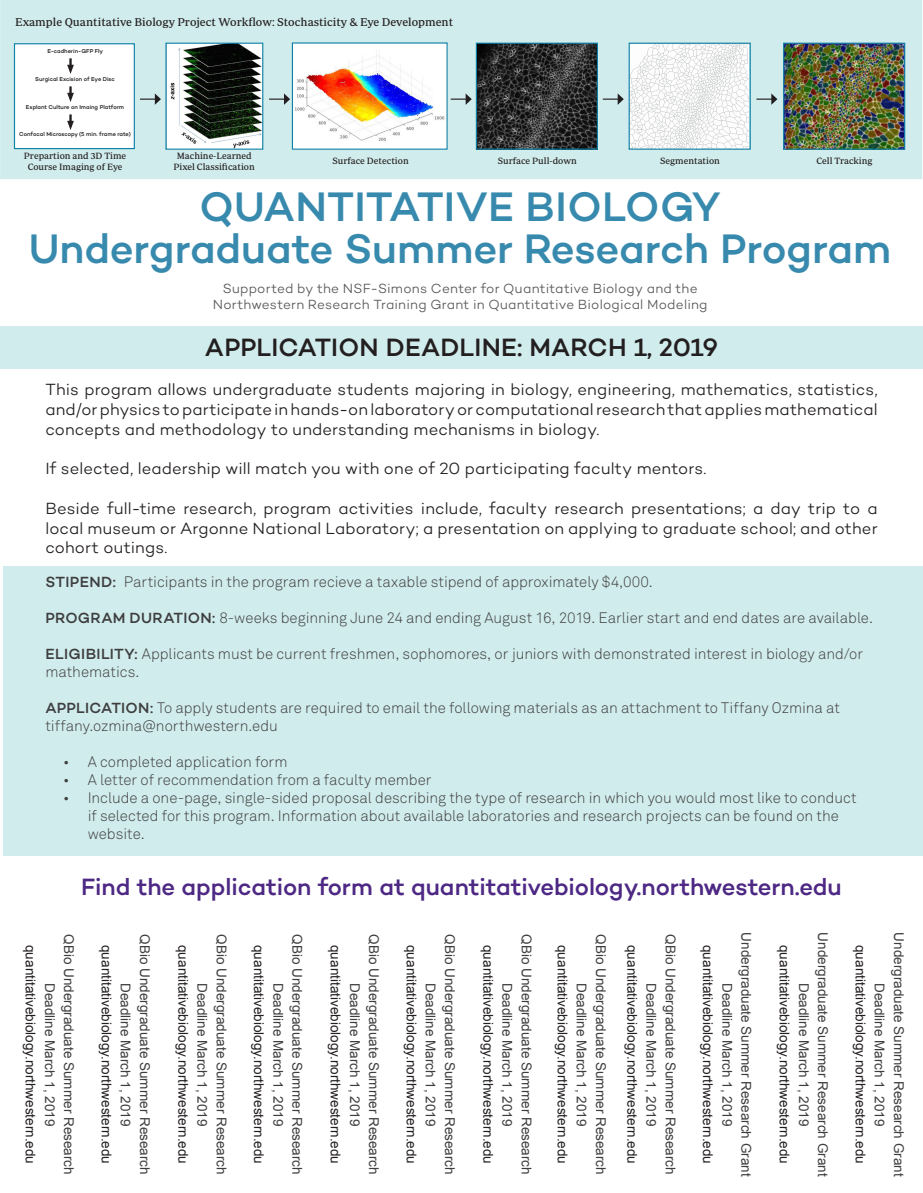
<style>
.page{position:relative;width:923px;height:1193px;background:#fff}
.page>*{position:absolute;margin:0;border:0;box-sizing:border-box;transform-origin:0 0}
.t1{font:500 42px/42px "Campton";letter-spacing:-.005em;color:#378aad;text-align:center}
.t2{font:500 25.5px "Campton";letter-spacing:.01em;color:#231f20}
.t3{font:500 24px "Campton";letter-spacing:-.005em;color:#4d2884}
.t4{font:300 16.5px/19.8px "Campton";letter-spacing:.005em;color:#231f20;text-align:justify}
.t5{font:300 15px/18px "Akkurat Pro";color:#3e3e3f}
.t6{font:13.5px "Arial";color:#3e3e3f}
.t7{font:13.5px "Arial";color:#231f20}
.t8{font:300 13.5px/16.2px "Campton";letter-spacing:.015em;color:#57585a;text-align:center}
.t9{font:11.55px "Periodico Text";color:#231f20}
.t10{font:9.3px/11.1px "Periodico Text";color:#231f20;text-align:center}
.t11{font:500 5.85px "Campton";letter-spacing:-.005em;color:#231f20}
.s1{font-family:"Campton";font-weight:500}
</style>
<div class="page">
<div style="left:0;top:326px;width:922px;height:42px;background:#d1ecec"></div>
<div style="left:3px;top:567px;width:919px;height:289px;background:#d1ecec"></div>
<div style="left:1px;top:0;width:920px;height:179px;background:#d1ecec"></div>
<img style="left:785px;top:45px;width:118px;height:103px">
<div style="left:783px;top:43px;width:122px;height:107px;border:1px solid #0f81a7"></div>
<img style="left:630px;top:45px;width:118px;height:103px">
<div style="left:628px;top:43px;width:122px;height:107px;border:1px solid #0f81a7"></div>
<img style="left:478px;top:45px;width:118px;height:103px">
<div style="left:476px;top:43px;width:122px;height:107px;border:1px solid #0f81a7"></div>
<img style="left:294px;top:44px;width:151px;height:104px">
<img style="left:167px;top:45px;width:94px;height:103px">
<div style="left:165px;top:43px;width:98px;height:107px;border:1px solid #0f81a7"></div>
<svg style="left:140px;top:93px;width:21px;height:12px"></svg>
<svg style="left:269px;top:93px;width:21px;height:12px"></svg>
<svg style="left:451px;top:93px;width:21px;height:12px"></svg>
<svg style="left:602px;top:93px;width:21px;height:12px"></svg>
<svg style="left:756px;top:93px;width:21px;height:12px"></svg>
<div style="left:14px;top:43px;width:121px;height:106px;background:#fff;border:1px solid #0f81a7"></div>
<svg style="left:67px;top:58px;width:7px;height:16px"></svg>
<svg style="left:67px;top:86px;width:7px;height:16px"></svg>
<svg style="left:67px;top:114px;width:7px;height:16px"></svg>
<p class="t9" style="left:15px;top:15px;width:439px">Example Quantitative Biology Project Workflow: Stochasticity &amp; Eye Development</p>
<p class="t11" style="left:47px;top:47px;width:57px">E-cadherin-GFP Fly</p>
<p class="t11" style="left:35px;top:75px;width:81px">Surgical Excision of Eye Disc</p>
<p class="t11" style="left:26px;top:103px;width:100px">Explant Culture on Imaing Platform</p>
<p class="t11" style="left:19px;top:131px;width:113px">Confocal Microscopy (5 min. frame rate)</p>
<p class="t10" style="left:24px;top:150px;width:104px">Prepartion and 3D Time<br>Course Imaging of Eye</p>
<p class="t10" style="left:173px;top:150px;width:83px">Machine-Learned<br>Pixel Classification</p>
<p class="t10" style="left:332px;top:155px;width:78px">Surface Detection</p>
<p class="t10" style="left:497px;top:155px;width:81px">Surface Pull-down</p>
<p class="t10" style="left:660px;top:155px;width:61px">Segmentation</p>
<p class="t10" style="left:816px;top:155px;width:58px">Cell Tracking</p>
<p class="t1" style="left:29px;top:184px;width:864px">QUANTITATIVE BIOLOGY<br>Undergraduate Summer Research Program</p>
<p class="t8" style="left:213px;top:280px;width:496px">Supported by the NSF-Simons Center for Quantitative Biology and the<br>Northwestern Research Training Grant in Quantitative Biological Modeling</p>
<p class="t2" style="left:205px;top:331px;width:514px">APPLICATION DEADLINE: MARCH 1, 2019</p>
<p class="t4" style="left:45px;top:379px;width:833px">This program allows undergraduate students majoring in biology, engineering, mathematics, statistics, and/or physics to participate in hands-on laboratory or computational research that applies mathematical concepts and methodology to understanding mechanisms in biology.</p>
<p class="t4" style="left:45px;top:458px;width:662px">If selected, leadership will match you with one of 20 participating faculty mentors.</p>
<p class="t4" style="left:45px;top:498px;width:833px">Beside full-time research, program activities include, faculty research presentations; a day trip to a local museum or Argonne National Laboratory; a presentation on applying to graduate school; and other cohort outings.</p>
<p class="t5" style="left:45px;top:572px;width:609px"><span class="s1">STIPEND:</span> Participants in the program recieve a taxable stipend of approximately $4,000.</p>
<p class="t5" style="left:45px;top:608px;width:829px"><span class="s1">PROGRAM DURATION:</span> 8-weeks beginning June 24 and ending August 16, 2019. Earlier start and end dates are available.</p>
<p class="t5" style="left:45px;top:644px;width:819px"><span class="s1">ELIGIBILITY:</span> Applicants must be current freshmen, sophomores, or juniors with demonstrated interest in biology and/or mathematics.</p>
<p class="t5" style="left:45px;top:698px;width:796px"><span class="s1">APPLICATION:</span> To apply students are required to email the following materials as an attachment to Tiffany Ozmina at tiffany.ozmina@northwestern.edu</p>
<p class="t5" style="left:63px;top:752px;width:226px">• A completed application form</p>
<p class="t5" style="left:63px;top:770px;width:370px">• A letter of recommendation from a faculty member</p>
<p class="t5" style="left:88px;top:788px;width:770px;text-indent:-25px">• Include a one-page, single-sided proposal describing the type of research in which you would most like to conduct if selected for this program. Information about available laboratories and research projects can be found on the website.</p>
<p class="t3" style="left:81px;top:871px;width:762px">Find the application form at quantitativebiology.northwestern.edu</p>
<p class="t6" style="left:78px;top:934px;width:242px;rotate:90deg">QBio Undergraduate Summer Research</p>
<p class="t7" style="left:39px;top:945px;width:220px;rotate:90deg">quantitativebiology.northwestern.edu</p>
<p class="t6" style="left:59px;top:982px;width:145px;rotate:90deg">Deadline March 1, 2019</p>
<p class="t6" style="left:154px;top:934px;width:242px;rotate:90deg">QBio Undergraduate Summer Research</p>
<p class="t7" style="left:115px;top:945px;width:220px;rotate:90deg">quantitativebiology.northwestern.edu</p>
<p class="t6" style="left:134px;top:982px;width:145px;rotate:90deg">Deadline March 1, 2019</p>
<p class="t6" style="left:230px;top:934px;width:242px;rotate:90deg">QBio Undergraduate Summer Research</p>
<p class="t7" style="left:192px;top:945px;width:220px;rotate:90deg">quantitativebiology.northwestern.edu</p>
<p class="t6" style="left:211px;top:982px;width:145px;rotate:90deg">Deadline March 1, 2019</p>
<p class="t6" style="left:306px;top:934px;width:242px;rotate:90deg">QBio Undergraduate Summer Research</p>
<p class="t7" style="left:268px;top:945px;width:220px;rotate:90deg">quantitativebiology.northwestern.edu</p>
<p class="t6" style="left:287px;top:982px;width:145px;rotate:90deg">Deadline March 1, 2019</p>
<p class="t6" style="left:383px;top:934px;width:242px;rotate:90deg">QBio Undergraduate Summer Research</p>
<p class="t7" style="left:344px;top:945px;width:220px;rotate:90deg">quantitativebiology.northwestern.edu</p>
<p class="t6" style="left:363px;top:982px;width:145px;rotate:90deg">Deadline March 1, 2019</p>
<p class="t6" style="left:458px;top:934px;width:242px;rotate:90deg">QBio Undergraduate Summer Research</p>
<p class="t7" style="left:420px;top:945px;width:220px;rotate:90deg">quantitativebiology.northwestern.edu</p>
<p class="t6" style="left:439px;top:982px;width:145px;rotate:90deg">Deadline March 1, 2019</p>
<p class="t6" style="left:535px;top:934px;width:242px;rotate:90deg">QBio Undergraduate Summer Research</p>
<p class="t7" style="left:497px;top:945px;width:220px;rotate:90deg">quantitativebiology.northwestern.edu</p>
<p class="t6" style="left:516px;top:982px;width:145px;rotate:90deg">Deadline March 1, 2019</p>
<p class="t6" style="left:609px;top:934px;width:242px;rotate:90deg">QBio Undergraduate Summer Research</p>
<p class="t7" style="left:571px;top:945px;width:220px;rotate:90deg">quantitativebiology.northwestern.edu</p>
<p class="t6" style="left:590px;top:982px;width:145px;rotate:90deg">Deadline March 1, 2019</p>
<p class="t6" style="left:679px;top:934px;width:242px;rotate:90deg">QBio Undergraduate Summer Research</p>
<p class="t7" style="left:641px;top:945px;width:220px;rotate:90deg">quantitativebiology.northwestern.edu</p>
<p class="t6" style="left:660px;top:982px;width:145px;rotate:90deg">Deadline March 1, 2019</p>
<p class="t6" style="left:755px;top:932px;width:245px;rotate:90deg">Undergraduate Summer Research Grant</p>
<p class="t7" style="left:716px;top:945px;width:220px;rotate:90deg">quantitativebiology.northwestern.edu</p>
<p class="t6" style="left:736px;top:982px;width:145px;rotate:90deg">Deadline March 1, 2019</p>
<p class="t6" style="left:831px;top:932px;width:245px;rotate:90deg">Undergraduate Summer Research Grant</p>
<p class="t7" style="left:793px;top:945px;width:220px;rotate:90deg">quantitativebiology.northwestern.edu</p>
<p class="t6" style="left:812px;top:982px;width:145px;rotate:90deg">Deadline March 1, 2019</p>
<p class="t6" style="left:907px;top:932px;width:245px;rotate:90deg">Undergraduate Summer Research Grant</p>
<p class="t7" style="left:869px;top:945px;width:220px;rotate:90deg">quantitativebiology.northwestern.edu</p>
<p class="t6" style="left:888px;top:982px;width:145px;rotate:90deg">Deadline March 1, 2019</p>
</div>
